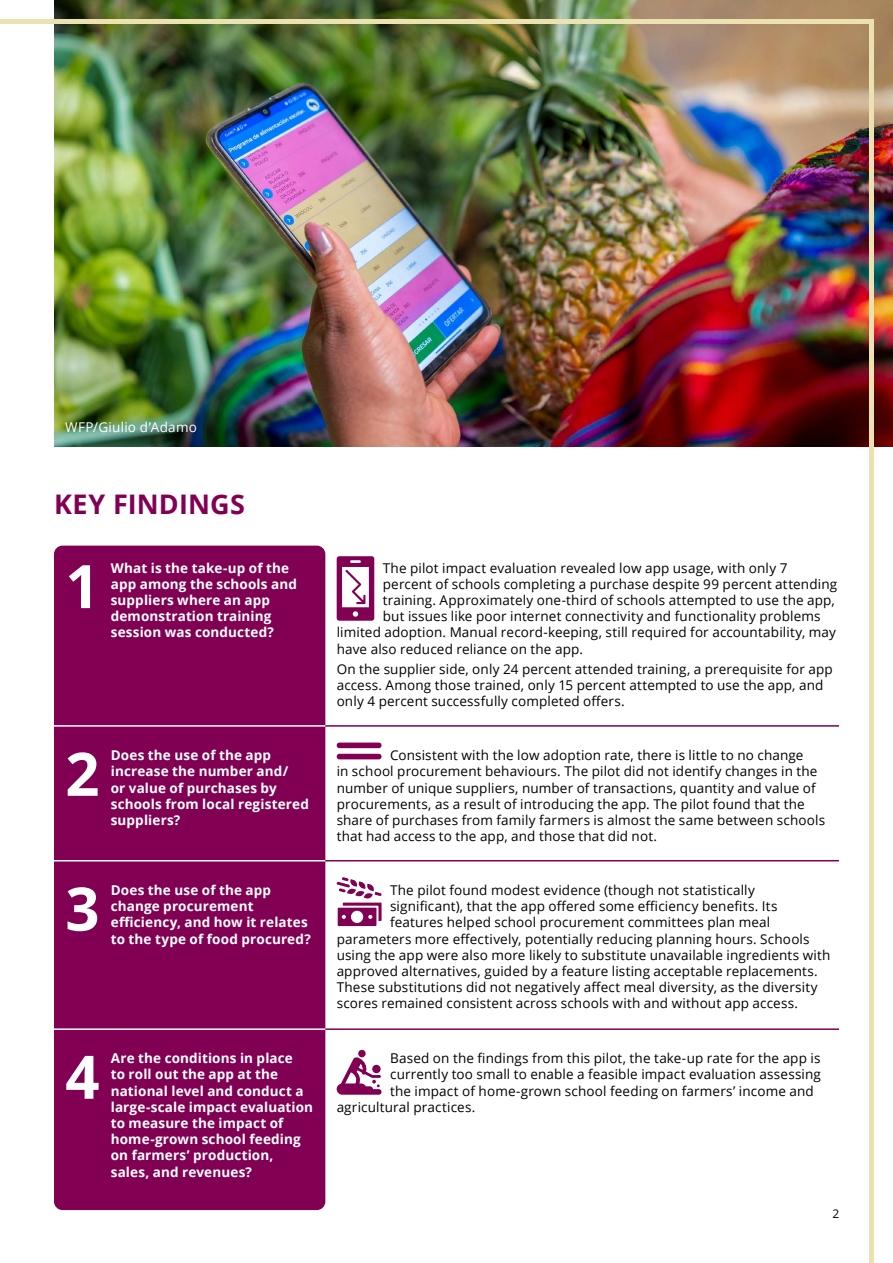
<style>
.page{position:relative;width:893px;height:1263px;background:#fff}
.page>*{position:absolute;margin:0;border:0;box-sizing:border-box;transform-origin:0 0}
.t1{font:700 60px "Open Sans";color:#fff}
.t2{font:700 27px "Open Sans";letter-spacing:.005em;color:#810054}
.t3{font:13.5px/16.2px "Open Sans";letter-spacing:.01em;color:#000}
.t4{font:700 13.5px/16.2px "Open Sans";letter-spacing:.01em;color:#fff}
.t5{font:13.5px "Open Sans";letter-spacing:.02em;color:#fff}
.t6{font:12px "Open Sans";color:#000}
</style>
<div class="page">
<img style="left:54px;top:0;width:839px;height:446px">
<div style="left:0;top:19px;width:869px;height:5px;background:#ece1b1"></div>
<div style="left:869px;top:19px;width:5px;height:1244px;background:#ece1b1"></div>
<div style="left:54px;top:546px;width:271px;height:664px;background:#810054;border-radius:9px"></div>
<hr style="left:54px;top:725px;width:271px;height:2px;background:#fff">
<hr style="left:325px;top:725px;width:514px;height:2px;background:#810054">
<hr style="left:54px;top:860px;width:271px;height:1px;background:#fff">
<hr style="left:325px;top:860px;width:514px;height:1px;background:#810054">
<hr style="left:54px;top:1028px;width:271px;height:2px;background:#fff">
<hr style="left:325px;top:1028px;width:514px;height:2px;background:#810054">
<svg style="left:337px;top:556px;width:37px;height:65px"></svg>
<div style="left:337px;top:742px;width:45px;height:6px;background:#810054;border-radius:3px"></div>
<div style="left:337px;top:754px;width:45px;height:5px;background:#810054;border-radius:3px"></div>
<svg style="left:336px;top:877px;width:46px;height:49px"></svg>
<svg style="left:337px;top:1049px;width:45px;height:46px"></svg>
<p class="t5" style="left:65px;top:418px;width:133px">WFP/Giulio d’Adamo</p>
<h2 class="t2" style="left:54px;top:485px;width:193px">KEY FINDINGS</h2>
<h1 class="t1" style="left:65px;top:544px;width:36px">1</h1>
<p class="t4" style="left:111px;top:559px;width:188px">What is the take-up of the app among the schools and suppliers where an app demonstration training session was conducted?</p>
<p class="t3" style="left:383px;top:559px;width:406px">The pilot impact evaluation revealed low app usage, with only 7</p>
<p class="t3" style="left:383px;top:575px;width:456px">percent of schools completing a purchase despite 99 percent attending</p>
<p class="t3" style="left:383px;top:592px;width:454px">training. Approximately one-third of schools attempted to use the app,</p>
<p class="t3" style="left:383px;top:608px;width:439px">but issues like poor internet connectivity and functionality problems</p>
<p class="t3" style="left:337px;top:624px;width:501px">limited adoption. Manual record-keeping, still required for accountability, may</p>
<p class="t3" style="left:337px;top:640px;width:248px">have also reduced reliance on the app.</p>
<p class="t3" style="left:337px;top:661px;width:498px">On the supplier side, only 24 percent attended training, a prerequisite for app access. Among those trained, only 15 percent attempted to use the app, and only 4 percent successfully completed offers.</p>
<h1 class="t1" style="left:65px;top:732px;width:36px">2</h1>
<p class="t4" style="left:111px;top:747px;width:200px">Does the use of the app increase the number and/<br>or value of purchases by schools from local registered suppliers?</p>
<p class="t3" style="left:337px;top:747px;width:490px;text-indent:53px">Consistent with the low adoption rate, there is little to no change<br>in school procurement behaviours. The pilot did not identify changes in the number of unique suppliers, number of transactions, quantity and value of procurements, as a result of introducing the app. The pilot found that the share of purchases from family farmers is almost the same between schools that had access to the app, and those that did not.</p>
<h1 class="t1" style="left:65px;top:866px;width:36px">3</h1>
<p class="t4" style="left:111px;top:882px;width:202px">Does the use of the app change procurement efficiency, and how it relates to the type of food procured?</p>
<p class="t3" style="left:390px;top:882px;width:366px">The pilot found modest evidence (though not statistically</p>
<p class="t3" style="left:390px;top:898px;width:389px">significant), that the app offered some efficiency benefits. Its</p>
<p class="t3" style="left:390px;top:914px;width:382px">features helped school procurement committees plan meal</p>
<p class="t3" style="left:337px;top:930px;width:474px">parameters more effectively, potentially reducing planning hours. Schools</p>
<p class="t3" style="left:337px;top:946px;width:495px">using the app were also more likely to substitute unavailable ingredients with</p>
<p class="t3" style="left:337px;top:963px;width:483px">approved alternatives, guided by a feature listing acceptable replacements.</p>
<p class="t3" style="left:337px;top:979px;width:483px">These substitutions did not negatively affect meal diversity, as the diversity</p>
<p class="t3" style="left:337px;top:995px;width:463px">scores remained consistent across schools with and without app access.</p>
<h1 class="t1" style="left:65px;top:1034px;width:36px">4</h1>
<p class="t4" style="left:111px;top:1050px;width:204px">Are the conditions in place<br>to roll out the app at the national level and conduct a large-scale impact evaluation to measure the impact of home-grown school feeding on farmers’ production, sales, and revenues?</p>
<p class="t3" style="left:390px;top:1050px;width:432px">Based on the findings from this pilot, the take-up rate for the app is</p>
<p class="t3" style="left:390px;top:1066px;width:432px">currently too small to enable a feasible impact evaluation assessing</p>
<p class="t3" style="left:390px;top:1082px;width:425px">the impact of home-grown school feeding on farmers’ income and</p>
<p class="t3" style="left:337px;top:1098px;width:140px">agricultural practices.</p>
<p class="t6" style="left:833px;top:1205px;width:8px">2</p>
</div>
